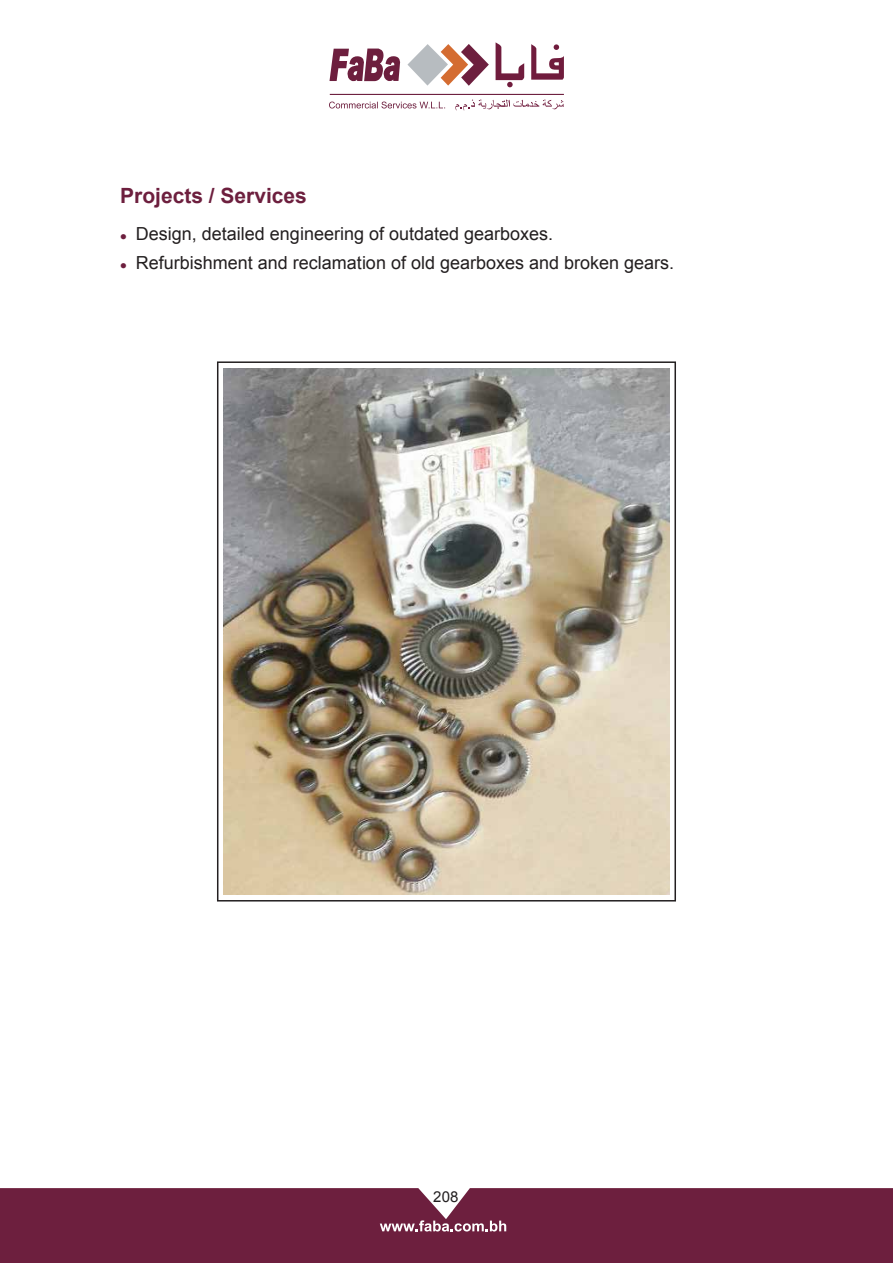
<style>
.page{position:relative;width:893px;height:1263px;background:#fff}
.page>*{position:absolute;margin:0;border:0;box-sizing:border-box;transform-origin:0 0}
.t1{font:700 21px "Arial";color:#6d1f3e}
.t2{font:18px "Arial";color:#231f20}
.t3{font:15px "Arial";color:#231f20}
.s1{color:#6d1f3e}
</style>
<div class="page">
<img style="left:224px;top:368px;width:445px;height:526px">
<div style="left:217px;top:361px;width:459px;height:540px;border:2px solid #231f20"></div>
<div style="left:0;top:1188px;width:893px;height:75px;background:#6d1f3e"></div>
<svg style="left:380px;top:1220px;width:126px;height:11px"></svg>
<hr style="left:330px;top:94px;width:234px;height:1px;background:#6d1f3e">
<svg style="left:329px;top:102px;width:116px;height:6px"></svg>
<svg style="left:455px;top:99px;width:109px;height:12px"></svg>
<svg style="left:407px;top:44px;width:82px;height:42px"></svg>
<svg style="left:329px;top:49px;width:72px;height:33px"></svg>
<svg style="left:531px;top:44px;width:33px;height:36px"></svg>
<svg style="left:496px;top:42px;width:28px;height:45px"></svg>
<p class="t1" style="left:120px;top:182px;width:188px">Projects / Services</p>
<p class="t2" style="left:120px;top:221px;width:434px"><span class="s1">●</span> Design, detailed engineering of outdated gearboxes.</p>
<p class="t2" style="left:120px;top:250px;width:555px"><span class="s1">●</span> Refurbishment and reclamation of old gearboxes and broken gears.</p>
<p class="t3" style="left:433px;top:1187px;width:27px">208</p>
</div>
